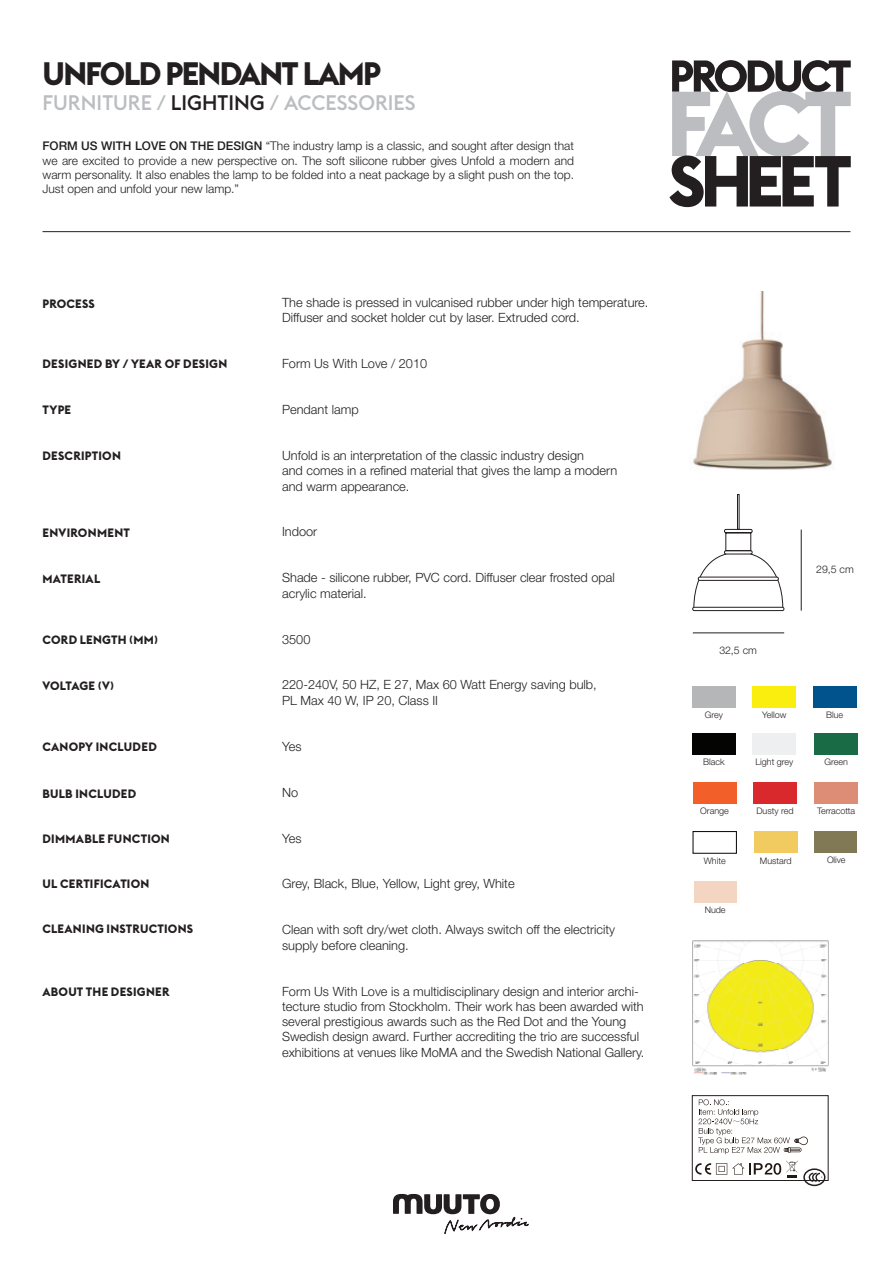
<style>
.page{position:relative;width:893px;height:1263px;background:#fff}
.page>*{position:absolute;margin:0;border:0;box-sizing:border-box;transform-origin:0 0}
.t1{font:700 32.1px "Euclid Flex";letter-spacing:-.05em;color:#231f20}
.t2{font:500 20.7px "Euclid Flex";color:#bcbdc0}
.text_factsheet{font:300 12.75px/15.3px "Helvetica Neue LT Std";color:#231f20}
.text_on_the_design{font:300 12px/14.4px "Helvetica Neue LT Std";color:#231f20;text-align:justify}
.tekst{font:700 12px "Euclid Flex";letter-spacing:.02em;color:#231f20}
.tekst-2{font:700 12px "Euclid Flex";letter-spacing:-.02em;color:#231f20}
.mål_stregtegninger{font:300 10.5px "Helvetica Neue LT Std";letter-spacing:.015em;color:#231f20}
.text_factsheet-2{font:300 9px "Helvetica Neue LT Std";color:#231f20}
.s1{color:#231f20}
.s2{font-weight:500}
</style>
<div class="page">
<img style="left:692px;top:941px;width:136px;height:134px">
<hr style="left:43px;top:231px;width:807px;height:1px;background:#231f20">
<svg style="left:669px;top:60px;width:182px;height:147px"></svg>
<div style="left:692px;top:686px;width:44px;height:22px;background:#b4b6b7"></div>
<div style="left:753px;top:782px;width:44px;height:22px;background:#da292c"></div>
<div style="left:753px;top:686px;width:43px;height:22px;background:#f9ee0e"></div>
<div style="left:693px;top:831px;width:44px;height:23px;background:#fff;border:1px solid #040503"></div>
<div style="left:754px;top:831px;width:43px;height:22px;background:#f1cb5f"></div>
<div style="left:813px;top:686px;width:43px;height:22px;background:#01538d"></div>
<div style="left:692px;top:733px;width:44px;height:21px;background:#040503"></div>
<div style="left:753px;top:733px;width:43px;height:21px;background:#edeff0"></div>
<div style="left:814px;top:733px;width:44px;height:21px;background:#186b45"></div>
<div style="left:693px;top:782px;width:43px;height:22px;background:#f25f29"></div>
<div style="left:692px;top:607px;width:92px;height:4px;border:1px solid #231f20;border-radius:2px"></div>
<div style="left:737px;top:494px;width:2px;height:35px;border:1px solid #231f20"></div>
<svg style="left:693px;top:529px;width:90px;height:79px"></svg>
<hr style="left:693px;top:633px;width:91px;height:1px;background:#231f20">
<hr style="left:801px;top:530px;width:1px;height:81px;background:#231f20">
<svg style="left:393px;top:1194px;width:136px;height:40px"></svg>
<div style="left:803px;top:1168px;width:22px;height:18px;border:2px solid #231f20;border-radius:50%"></div>
<svg style="left:809px;top:1173px;width:13px;height:9px"></svg>
<svg style="left:695px;top:1160px;width:103px;height:17px"></svg>
<svg style="left:698px;top:1099px;width:110px;height:55px"></svg>
<div style="left:692px;top:1095px;width:136px;height:86px;border:1px solid #231f20"></div>
<div style="left:815px;top:782px;width:43px;height:21px;background:#dd8d75"></div>
<div style="left:694px;top:881px;width:42px;height:22px;background:#f4d5c1"></div>
<div style="left:815px;top:831px;width:42px;height:21px;background:#817956"></div>
<img style="left:692px;top:291px;width:141px;height:179px">
<p class="t1" style="left:43px;top:56px;width:340px">UNFOLD PENDANT LAMP</p>
<p class="t2" style="left:43px;top:91px;width:375px">FURNITURE / <span class="s1">LIGHTING</span> / ACCESSORIES</p>
<p class="text_on_the_design" style="left:43px;top:139px;width:533px"><span class="s2">FORM US WITH LOVE ON THE DESIGN</span> “The industry lamp is a classic, and sought after design that we are excited to provide a new perspective on. The soft silicone rubber gives Unfold a modern and warm personality. It also enables the lamp to be folded into a neat package by a slight push on the top.<br>Just open and unfold your new lamp.”</p>
<p class="tekst" style="left:43px;top:296px;width:54px">PROCESS</p>
<p class="tekst" style="left:43px;top:357px;width:186px">DESIGNED BY / YEAR OF DESIGN</p>
<p class="tekst" style="left:43px;top:402px;width:30px">TYPE</p>
<p class="tekst" style="left:43px;top:449px;width:80px">DESCRIPTION</p>
<p class="tekst" style="left:43px;top:526px;width:89px">ENVIRONMENT</p>
<p class="tekst" style="left:43px;top:571px;width:59px">MATERIAL</p>
<p class="tekst" style="left:43px;top:633px;width:117px">CORD LENGTH (MM)</p>
<p class="tekst-2" style="left:43px;top:678px;width:73px">VOLTAGE (V)</p>
<p class="tekst" style="left:43px;top:740px;width:116px">CANOPY INCLUDED</p>
<p class="tekst" style="left:43px;top:787px;width:95px">BULB INCLUDED</p>
<p class="tekst" style="left:43px;top:832px;width:129px">DIMMABLE FUNCTION</p>
<p class="tekst" style="left:43px;top:877px;width:108px">UL CERTIFICATION</p>
<p class="tekst" style="left:43px;top:922px;width:152px">CLEANING INSTRUCTIONS</p>
<p class="tekst" style="left:43px;top:985px;width:129px">ABOUT THE DESIGNER</p>
<p class="text_factsheet" style="left:282px;top:294px;width:368px">The shade is pressed in vulcanised rubber under high temperature.<br>Diffuser and socket holder cut by laser. Extruded cord.</p>
<p class="text_factsheet" style="left:282px;top:356px;width:147px">Form Us With Love / 2010</p>
<p class="text_factsheet" style="left:282px;top:402px;width:78px">Pendant lamp</p>
<p class="text_factsheet" style="left:282px;top:447px;width:303px">Unfold is an interpretation of the classic industry design</p>
<p class="text_factsheet" style="left:282px;top:463px;width:337px">and comes in a refined material that gives the lamp a modern</p>
<p class="text_factsheet" style="left:282px;top:478px;width:129px">and warm appearance.</p>
<p class="text_factsheet" style="left:282px;top:524px;width:37px">Indoor</p>
<p class="text_factsheet" style="left:282px;top:570px;width:334px">Shade - silicone rubber, PVC cord. Diffuser clear frosted opal acrylic material.</p>
<p class="text_factsheet" style="left:282px;top:631px;width:30px">3500</p>
<p class="text_factsheet" style="left:282px;top:677px;width:316px">220-240V, 50 HZ, E 27, Max 60 Watt Energy saving bulb,</p>
<p class="text_factsheet" style="left:282px;top:692px;width:157px">PL Max 40 W, IP 20, Class II</p>
<p class="text_factsheet" style="left:282px;top:738px;width:21px">Yes</p>
<p class="text_factsheet" style="left:282px;top:784px;width:18px">No</p>
<p class="text_factsheet" style="left:282px;top:830px;width:21px">Yes</p>
<p class="text_factsheet" style="left:282px;top:876px;width:234px">Grey, Black, Blue, Yellow, Light grey, White</p>
<p class="text_factsheet" style="left:282px;top:922px;width:334px">Clean with soft dry/wet cloth. Always switch off the electricity</p>
<p class="text_factsheet" style="left:282px;top:937px;width:128px">supply before cleaning.</p>
<p class="text_factsheet" style="left:282px;top:983px;width:364px">Form Us With Love is a multidisciplinary design and interior archi&shy;tecture studio from Stockholm. Their work has been awarded with several prestigious awards such as the Red Dot and the Young Swedish design award. Further accrediting the trio are successful exhibitions at venues like MoMA and the Swedish National Gallery.</p>
<p class="mål_stregtegninger" style="left:719px;top:644px;width:39px">32,5 cm</p>
<p class="text_factsheet-2" style="left:705px;top:710px;width:20px">Grey</p>
<p class="text_factsheet-2" style="left:762px;top:710px;width:26px">Yellow</p>
<p class="mål_stregtegninger" style="left:816px;top:563px;width:39px">29,5 cm</p>
<p class="text_factsheet-2" style="left:826px;top:710px;width:19px">Blue</p>
<p class="text_factsheet-2" style="left:703px;top:756px;width:23px">Black</p>
<p class="text_factsheet-2" style="left:755px;top:756px;width:40px">Light grey</p>
<p class="text_factsheet-2" style="left:824px;top:756px;width:25px">Green</p>
<p class="text_factsheet-2" style="left:700px;top:806px;width:30px">Orange</p>
<p class="text_factsheet-2" style="left:756px;top:806px;width:39px">Dusty red</p>
<p class="text_factsheet-2" style="left:817px;top:805px;width:39px">Terracotta</p>
<p class="text_factsheet-2" style="left:704px;top:855px;width:23px">White</p>
<p class="text_factsheet-2" style="left:760px;top:855px;width:33px">Mustard</p>
<p class="text_factsheet-2" style="left:827px;top:854px;width:20px">Olive</p>
<p class="text_factsheet-2" style="left:705px;top:905px;width:22px">Nude</p>
</div>
